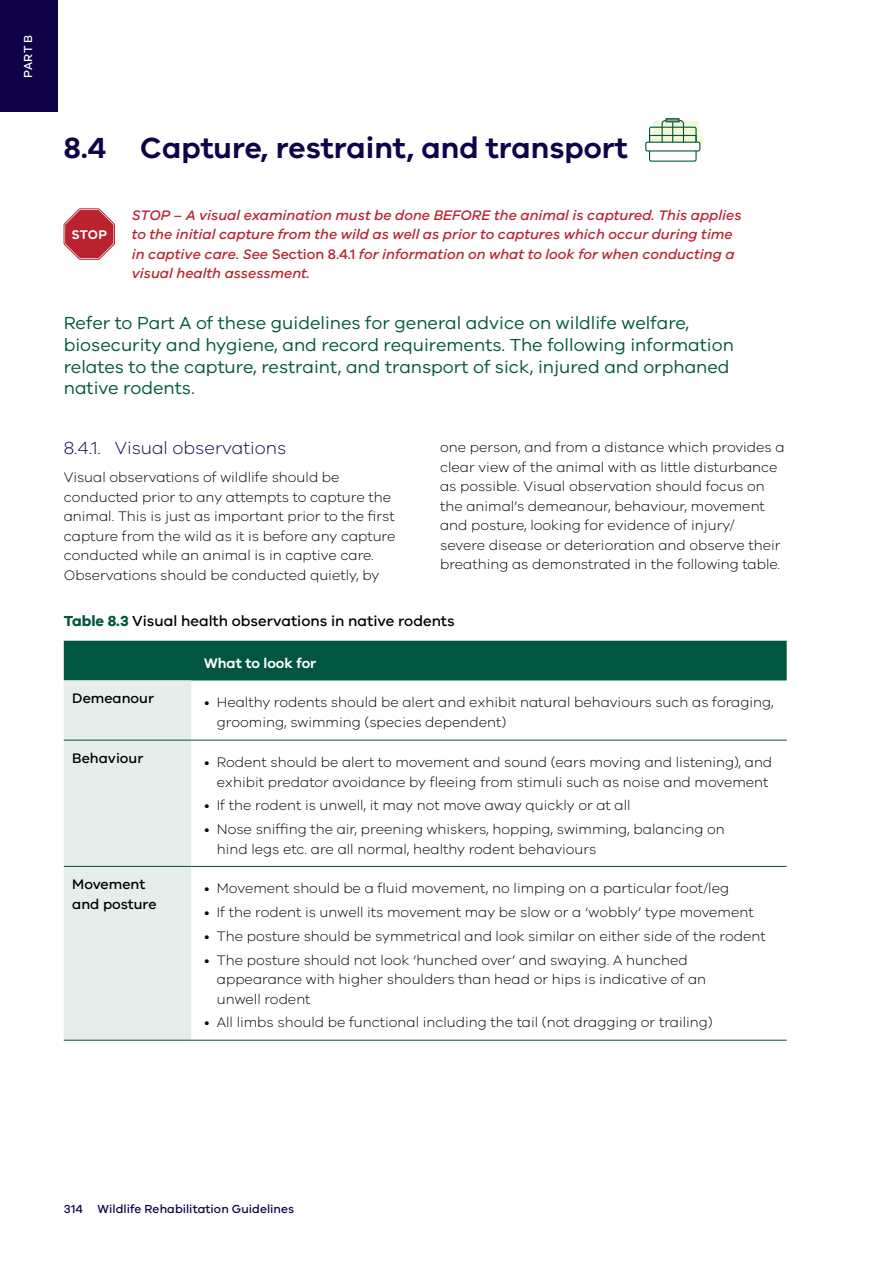
<style>
.page{position:relative;width:893px;height:1263px;background:#fff}
.page>*{position:absolute;margin:0;border:0;box-sizing:border-box;transform-origin:0 0}
.t1{font:600 30px "VIC";color:#100249}
.t2{font:18px/21.6px "VIC";color:#005641}
.t3{font:300 18px "VIC";color:#100249}
.t4{font:500 15px "VIC";color:#000}
.t5{font:300 14.25px/19.5px "VIC";color:#000}
.t6{font:italic 500 14.25px/19.5px "VIC";color:#b8232f}
.t7{font:500 14.25px/19.5px "VIC";color:#000}
.t8{font:600 14.25px "VIC";color:#fff}
.t9{font:600 13.05px "VIC";color:#fff}
.t10{font:500 12px "VIC";letter-spacing:.005em;color:#100249}
.t11{font:500 12px "VIC";color:#fff}
.s1{font-style:normal}
.s2{font-weight:700;color:#005641}
</style>
<div class="page">
<div style="left:64px;top:641px;width:723px;height:39px;background:#005641"></div>
<div style="left:64px;top:680px;width:127px;height:360px;background:#e6eeeb"></div>
<hr style="left:64px;top:740px;width:127px;height:1px;background:#005134">
<hr style="left:191px;top:740px;width:596px;height:1px;background:#005134">
<hr style="left:64px;top:866px;width:127px;height:1px;background:#005134">
<hr style="left:191px;top:866px;width:596px;height:1px;background:#005134">
<hr style="left:64px;top:1040px;width:127px;height:1px;background:#005134">
<hr style="left:191px;top:1040px;width:596px;height:1px;background:#005134">
<div style="left:649px;top:127px;width:48px;height:35px;border:1px solid #005641;border-radius:2px"></div>
<div style="left:645px;top:142px;width:55px;height:9px;border:1px solid #005641;border-radius:2px"></div>
<svg style="left:649px;top:120px;width:54px;height:35px"></svg>
<div style="left:665px;top:118px;width:15px;height:4px;border:1px solid #005641"></div>
<svg style="left:64px;top:209px;width:51px;height:51px"></svg>
<div style="left:0;top:0;width:57px;height:111px;background:#100249"></div>
<p class="t11" style="left:21px;top:78px;width:44px;rotate:-90deg">PART B</p>
<h1 class="t1" style="left:64px;top:129px;width:566px">8.4 Capture, restraint, and transport</h1>
<p class="t6" style="left:132px;top:205px;width:611px">STOP – A visual examination must be done BEFORE the animal is captured. This applies to the initial capture from the wild as well as prior to captures which occur during time in captive care. See <span class="s1">Section 8.4.1</span> for information on what to look for when conducting a visual health assessment.</p>
<p class="t2" style="left:64px;top:312px;width:672px">Refer to Part A of these guidelines for general advice on wildlife welfare, biosecurity and hygiene, and record requirements. The following information relates to the capture, restraint, and transport of sick, injured and orphaned native rodents.</p>
<p class="t9" style="left:71px;top:226px;width:37px">STOP</p>
<p class="t3" style="left:64px;top:437px;width:224px">8.4.1. Visual observations</p>
<p class="t5" style="left:64px;top:467px;width:333px">Visual observations of wildlife should be conducted prior to any attempts to capture the animal. This is just as important prior to the first capture from the wild as it is before any capture conducted while an animal is in captive care.<br>Observations should be conducted quietly, by</p>
<p class="t5" style="left:440px;top:437px;width:346px">one person, and from a distance which provides a clear view of the animal with as little disturbance as possible. Visual observation should focus on the animal’s demeanour, behaviour, movement and posture, looking for evidence of injury/<br>severe disease or deterioration and observe their breathing as demonstrated in the following table.</p>
<p class="t4" style="left:64px;top:612px;width:392px"><span class="s2">Table 8.3</span> Visual health observations in native rodents</p>
<p class="t8" style="left:204px;top:654px;width:114px">What to look for</p>
<p class="t7" style="left:72px;top:688px;width:83px">Demeanour</p>
<p class="t5" style="left:217px;top:692px;width:559px;text-indent:-13px">• Healthy rodents should be alert and exhibit natural behaviours such as foraging, grooming, swimming (species dependent)</p>
<p class="t7" style="left:72px;top:748px;width:73px">Behaviour</p>
<p class="t5" style="left:204px;top:752px;width:570px;text-align:right">• Rodent should be alert to movement and sound (ears moving and listening), and exhibit predator avoidance by fleeing from stimuli such as noise and movement</p>
<p class="t5" style="left:204px;top:795px;width:428px">• If the rodent is unwell, it may not move away quickly or at all</p>
<p class="t5" style="left:217px;top:819px;width:509px;text-indent:-13px">• Nose sniffing the air, preening whiskers, hopping, swimming, balancing on hind legs etc. are all normal, healthy rodent behaviours</p>
<p class="t7" style="left:72px;top:874px;width:86px">Movement and posture</p>
<p class="t5" style="left:204px;top:878px;width:527px">• Movement should be a fluid movement, no limping on a particular foot/leg</p>
<p class="t5" style="left:204px;top:902px;width:551px">• If the rodent is unwell its movement may be slow or a ‘wobbly’ type movement</p>
<p class="t5" style="left:204px;top:926px;width:563px">• The posture should be symmetrical and look similar on either side of the rodent</p>
<p class="t5" style="left:217px;top:950px;width:491px;text-indent:-13px">• The posture should not look ‘hunched over’ and swaying. A hunched appearance with higher shoulders than head or hips is indicative of an unwell rodent</p>
<p class="t5" style="left:204px;top:1012px;width:510px">• All limbs should be functional including the tail (not dragging or trailing)</p>
<p class="t10" style="left:64px;top:1201px;width:232px">314 Wildlife Rehabilitation Guidelines</p>
</div>
